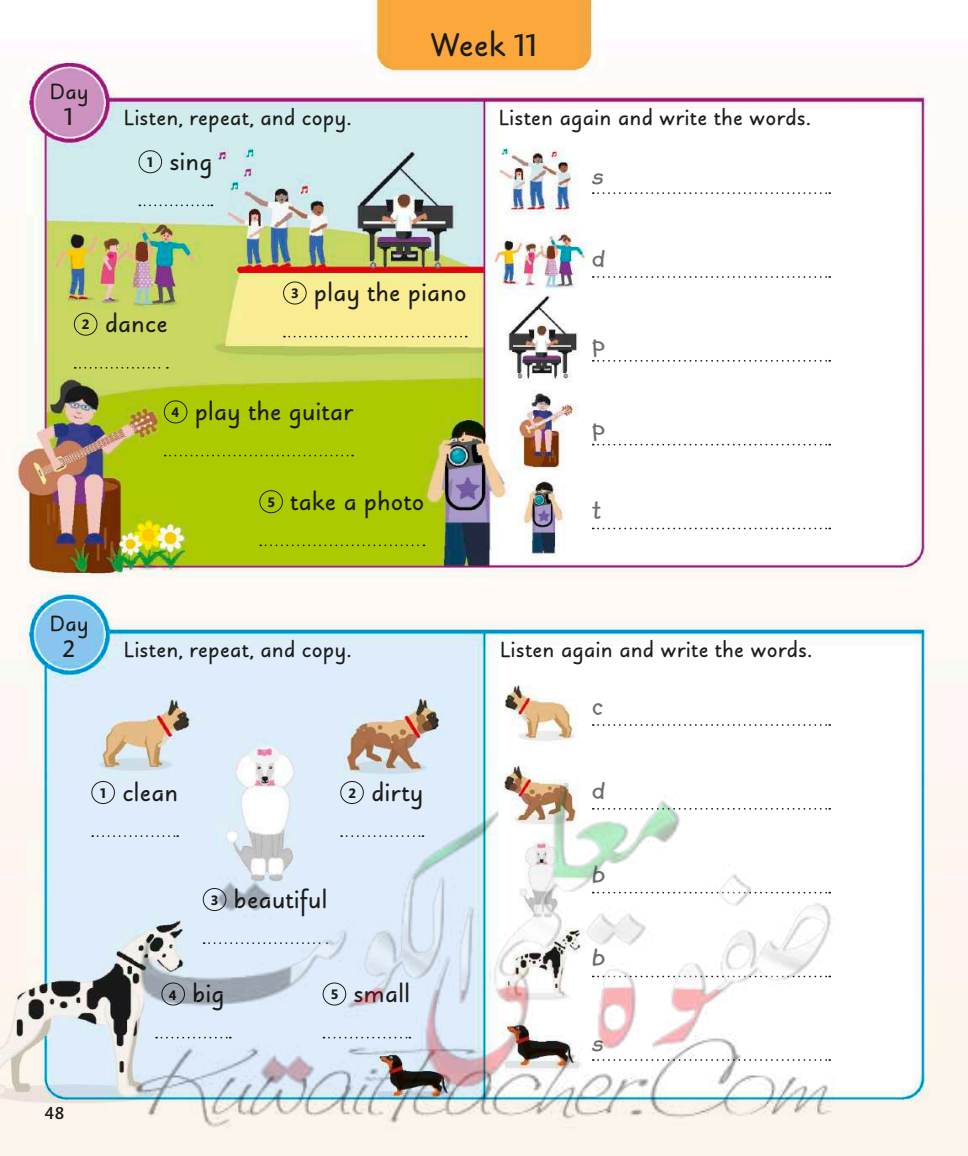
<style>
.page{position:relative;width:968px;height:1156px;background:#fff}
.page>*{position:absolute;margin:0;border:0;box-sizing:border-box;transform-origin:0 0}
.t1{font:900 36.75px "Julius Primary Std";color:#1c1c1a}
.t2{font:900 28px "Julius Primary Std";letter-spacing:.005em;color:#1c1c1a}
.t3{font:700 28px "Kidprint MT Pro";color:#6e6e6e}
.t4{font:900 24.5px "Julius Primary Std";letter-spacing:.005em;color:#1c1c1a}
.t5{font:600 24.5px "Mundo Sans Pro";color:#1c1c1a}
.t6{font:500 17.5px "Mundo Sans Pro";color:#1c1c1a}
.s1{font-family:"Mundo Sans Pro";font-weight:700;font-size:14px}
.s2{font-family:"Mundo Sans Pro";font-weight:600;font-size:31.5px}
</style>
<div class="page">
<img style="left:0;top:0;width:967px;height:1156px">
<svg style="left:75px;top:367px;width:93px;height:2px"></svg>
<div style="left:74px;top:313px;width:23px;height:23px;border:1px solid #1c1c1a;border-radius:50%"></div>
<svg style="left:260px;top:544px;width:164px;height:2px"></svg>
<div style="left:259px;top:490px;width:24px;height:23px;border:1px solid #1c1c1a;border-radius:50%"></div>
<svg style="left:139px;top:204px;width:73px;height:2px"></svg>
<div style="left:138px;top:150px;width:24px;height:23px;border:1px solid #1c1c1a;border-radius:50%"></div>
<svg style="left:165px;top:455px;width:188px;height:1px"></svg>
<div style="left:164px;top:400px;width:23px;height:23px;border:1px solid #1c1c1a;border-radius:50%"></div>
<svg style="left:92px;top:835px;width:42px;height:2px"></svg>
<div style="left:91px;top:781px;width:24px;height:23px;border:1px solid #1c1c1a;border-radius:50%"></div>
<svg style="left:284px;top:336px;width:182px;height:1px"></svg>
<div style="left:283px;top:281px;width:23px;height:23px;border:1px solid #1c1c1a;border-radius:50%"></div>
<svg style="left:592px;top:192px;width:238px;height:2px"></svg>
<svg style="left:592px;top:276px;width:238px;height:2px"></svg>
<svg style="left:592px;top:724px;width:238px;height:2px"></svg>
<svg style="left:592px;top:444px;width:238px;height:1px"></svg>
<svg style="left:592px;top:360px;width:238px;height:2px"></svg>
<svg style="left:592px;top:528px;width:238px;height:1px"></svg>
<img style="left:134px;top:780px;width:700px;height:350px">
<p class="t4" style="left:50px;top:79px;width:40px">Day</p>
<p class="t5" style="left:64px;top:101px;width:11px">1</p>
<p class="t4" style="left:124px;top:104px;width:228px">Listen, repeat, and copy.</p>
<p class="t2" style="left:147px;top:146px;width:67px"><span class="s1">1</span> sing</p>
<h1 class="t1" style="left:429px;top:25px;width:110px">Week <span class="s2">11</span></h1>
<p class="t4" style="left:498px;top:104px;width:313px">Listen again and write the words.</p>
<p class="t3" style="left:592px;top:160px;width:12px">s</p>
<p class="t3" style="left:592px;top:244px;width:14px">d</p>
<p class="t2" style="left:291px;top:277px;width:177px"><span class="s1">3</span> play the piano</p>
<p class="t2" style="left:82px;top:309px;width:87px"><span class="s1">2</span> dance</p>
<p class="t2" style="left:171px;top:396px;width:183px"><span class="s1">4</span> play the guitar</p>
<p class="t2" style="left:267px;top:486px;width:158px"><span class="s1">5</span> take a photo</p>
<p class="t4" style="left:50px;top:611px;width:40px">Day</p>
<p class="t5" style="left:63px;top:633px;width:14px">2</p>
<p class="t4" style="left:124px;top:636px;width:228px">Listen, repeat, and copy.</p>
<p class="t2" style="left:99px;top:777px;width:80px"><span class="s1">1</span> clean</p>
<p class="t2" style="left:348px;top:777px;width:76px"><span class="s1">2</span> dirty</p>
<p class="t2" style="left:211px;top:884px;width:118px"><span class="s1">3</span> beautiful</p>
<p class="t2" style="left:169px;top:978px;width:57px"><span class="s1">4</span> big</p>
<p class="t2" style="left:331px;top:978px;width:81px"><span class="s1">5</span> small</p>
<p class="t6" style="left:45px;top:1103px;width:21px">48</p>
<p class="t3" style="left:592px;top:328px;width:15px">p</p>
<p class="t3" style="left:592px;top:411px;width:15px">p</p>
<p class="t3" style="left:592px;top:495px;width:10px">t</p>
<p class="t4" style="left:500px;top:636px;width:313px">Listen again and write the words.</p>
<p class="t3" style="left:592px;top:692px;width:12px">c</p>
<p class="t3" style="left:592px;top:775px;width:14px">d</p>
<p class="t3" style="left:592px;top:859px;width:14px">b</p>
<p class="t3" style="left:592px;top:943px;width:14px">b</p>
<p class="t3" style="left:592px;top:1027px;width:12px">s</p>
</div>
